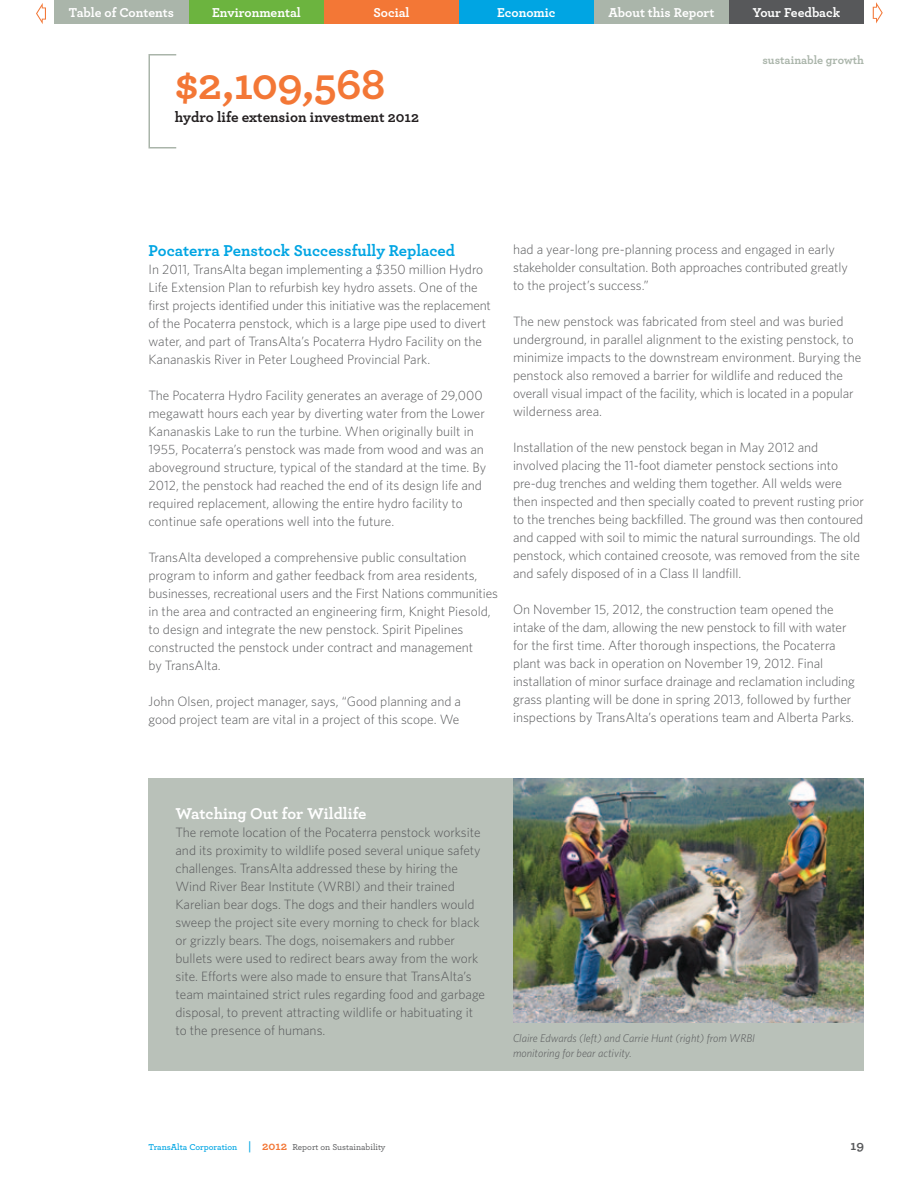
<style>
.page{position:relative;width:918px;height:1188px;background:#fff}
.page>*{position:absolute;margin:0;border:0;box-sizing:border-box;transform-origin:0 0}
.t1{font:700 45px "Archer";letter-spacing:-.015em;color:#f37736}
.t2{font:700 16.5px "Archer";color:#00a5e3}
.t3{font:700 16.5px "Archer";color:#fff}
.t4{font:700 15px "Archer";color:#231f20}
.t5{font:300 13.5px/18px "Whitney";color:#57585a}
.t6{font:700 13.5px "Archer";color:#fff}
.t7{font:700 13.5px "Archer";color:#57585a}
.t8{font:700 12px "Archer";color:#aab5aa}
.t9{font:italic 300 11.25px/15px "Whitney";color:#57585a}
.t10{font:500 9px "Archer";color:#57585a}
.s1{font-weight:600;color:#00a5e3}
.s2{font-weight:600;font-size:12px;color:#00a5e3}
.s3{font-weight:700;font-size:12px;color:#f37736}
</style>
<div class="page">
<div style="left:148px;top:778px;width:716px;height:293px;background:#b9c1b9"></div>
<img style="left:513px;top:779px;width:351px;height:243px">
<div style="left:148px;top:54px;width:29px;height:94px;border:2px solid #aab5aa"></div>
<div style="left:54px;top:0;width:135px;height:23px;background:#aab5aa"></div>
<div style="left:189px;top:0;width:135px;height:23px;background:#6cb43f"></div>
<div style="left:324px;top:0;width:135px;height:23px;background:#f37736"></div>
<div style="left:459px;top:0;width:135px;height:23px;background:#00a5e3"></div>
<div style="left:729px;top:0;width:135px;height:23px;background:#57585a"></div>
<svg style="left:873px;top:2px;width:10px;height:21px"></svg>
<svg style="left:36px;top:3px;width:10px;height:21px"></svg>
<div style="left:594px;top:0;width:135px;height:23px;background:#aab5aa"></div>
<p class="t6" style="left:69px;top:2px;width:107px">Table of Contents</p>
<p class="t6" style="left:212px;top:2px;width:90px">Environmental</p>
<p class="t6" style="left:373px;top:2px;width:38px">Social</p>
<p class="t6" style="left:497px;top:2px;width:60px">Economic</p>
<p class="t6" style="left:609px;top:2px;width:107px">About this Report</p>
<p class="t6" style="left:753px;top:2px;width:89px">Your Feedback</p>
<h1 class="t1" style="left:175px;top:49px;width:212px">$2,109,568</h1>
<p class="t4" style="left:175px;top:105px;width:246px">hydro life extension investment 2012</p>
<p class="t8" style="left:763px;top:50px;width:103px">sustainable growth</p>
<p class="t2" style="left:148px;top:238px;width:308px">Pocaterra Penstock Successfully Replaced</p>
<p class="t5" style="left:148px;top:260px;width:344px">In 2011, TransAlta began implementing a $350 million Hydro Life Extension Plan to refurbish key hydro assets. One of the first projects identified under this initiative was the replacement of the Pocaterra penstock, which is a large pipe used to divert water, and part of TransAlta’s Pocaterra Hydro Facility on the Kananaskis River in Peter Lougheed Provincial Park.</p>
<p class="t5" style="left:148px;top:386px;width:339px">The Pocaterra Hydro Facility generates an average of 29,000 megawatt hours each year by diverting water from the Lower Kananaskis Lake to run the turbine. When originally built in 1955, Pocaterra’s penstock was made from wood and was an aboveground structure, typical of the standard at the time. By 2012, the penstock had reached the end of its design life and required replacement, allowing the entire hydro facility to continue safe operations well into the future.</p>
<p class="t5" style="left:148px;top:548px;width:351px">TransAlta developed a comprehensive public consultation program to inform and gather feedback from area residents, businesses, recreational users and the First Nations communities in the area and contracted an engineering firm, Knight Piesold, to design and integrate the new penstock. Spirit Pipelines constructed the penstock under contract and management<br>by TransAlta.</p>
<p class="t5" style="left:148px;top:692px;width:314px">John Olsen, project manager, says, “Good planning and a good project team are vital in a project of this scope. We</p>
<p class="t5" style="left:513px;top:240px;width:336px">had a year-long pre-planning process and engaged in early stakeholder consultation. Both approaches contributed greatly to the project’s success.”</p>
<p class="t5" style="left:513px;top:312px;width:350px">The new penstock was fabricated from steel and was buried underground, in parallel alignment to the existing penstock, to minimize impacts to the downstream environment. Burying the penstock also removed a barrier for wildlife and reduced the overall visual impact of the facility, which is located in a popular wilderness area.</p>
<p class="t5" style="left:513px;top:438px;width:353px">Installation of the new penstock began in May 2012 and involved placing the 11-foot diameter penstock sections into pre-dug trenches and welding them together. All welds were then inspected and then specially coated to prevent rusting prior to the trenches being backfilled. The ground was then contoured and capped with soil to mimic the natural surroundings. The old penstock, which contained creosote, was removed from the site and safely disposed of in a Class II landfill.</p>
<p class="t5" style="left:513px;top:600px;width:343px">On November 15, 2012, the construction team opened the intake of the dam, allowing the new penstock to fill with water for the first time. After thorough inspections, the Pocaterra plant was back in operation on November 19, 2012. Final installation of minor surface drainage and reclamation including grass planting will be done in spring 2013, followed by further inspections by TransAlta’s operations team and Alberta Parks.</p>
<p class="t3" style="left:176px;top:800px;width:193px">Watching Out for Wildlife</p>
<p class="t5" style="left:176px;top:823px;width:311px">The remote location of the Pocaterra penstock worksite and its proximity to wildlife posed several unique safety challenges. TransAlta addressed these by hiring the Wind River Bear Institute (WRBI) and their trained Karelian bear dogs. The dogs and their handlers would sweep the project site every morning to check for black or grizzly bears. The dogs, noisemakers and rubber bullets were used to redirect bears away from the work site. Efforts were also made to ensure that TransAlta’s team maintained strict rules regarding food and garbage disposal, to prevent attracting wildlife or habituating it to the presence of humans.</p>
<p class="t9" style="left:513px;top:1031px;width:244px">Claire Edwards (left) and Carrie Hunt (right) from WRBI monitoring for bear activity.</p>
<p class="t10" style="left:148px;top:1141px;width:239px"><span class="s1">TransAlta Corporation</span> <span class="s2">|</span> <span class="s3">2012</span> Report on Sustainability</p>
<p class="t7" style="left:851px;top:1135px;width:15px">19</p>
</div>
